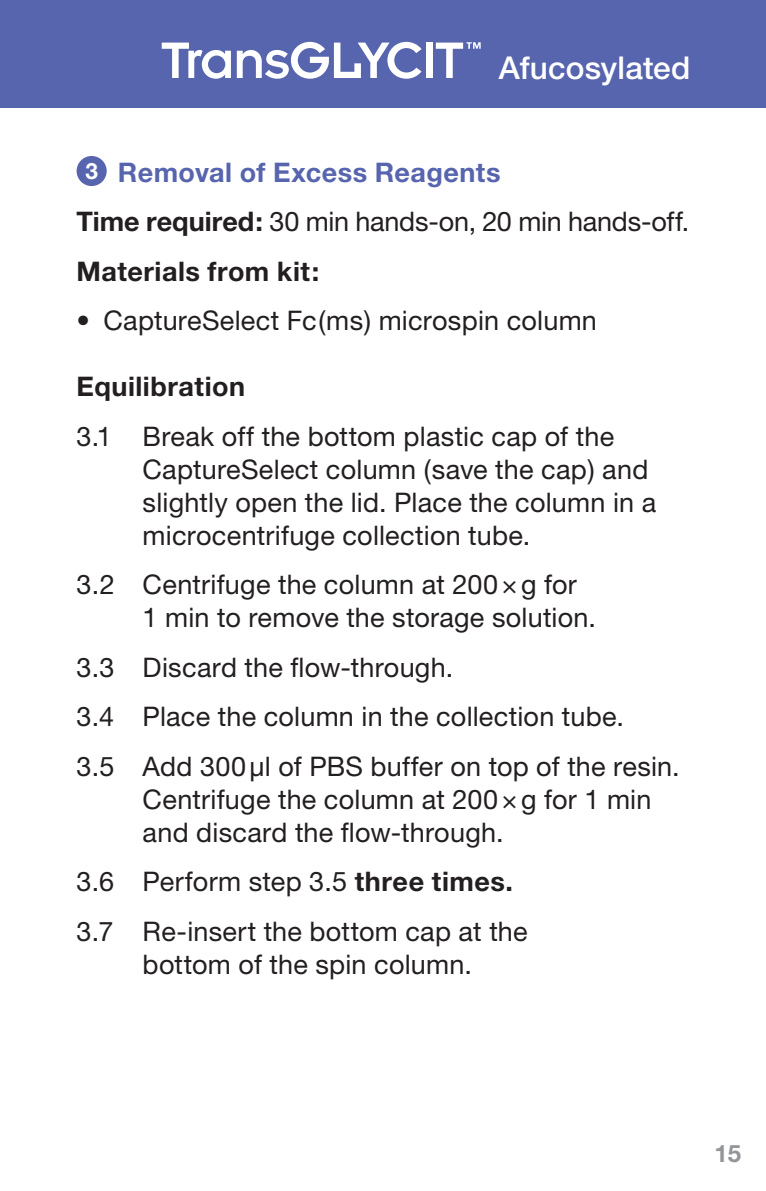
<style>
.page{position:relative;width:766px;height:1191px;background:#fff}
.page>*{position:absolute;margin:0;border:0;box-sizing:border-box;transform-origin:0 0}
.t1{font:500 31.5px "Helvetica Neue";letter-spacing:.005em;color:#fff}
.ol_glyclick_ul{font:27px/33px "Helvetica Neue";letter-spacing:.01em;color:#231f20}
.ol_glyclick_ul-2{font:27px "Helvetica Neue";letter-spacing:-.01em;color:#231f20}
.ul{font:27px "Helvetica Neue";letter-spacing:.01em;color:#231f20}
.t2{font:700 27px "Helvetica Neue";letter-spacing:.02em;color:#231f20}
.ol{font:700 27px "Helvetica Neue";letter-spacing:.015em;color:#5764ae}
.t3{font:700 24px "Helvetica Neue";color:#939598}
.t4{font:700 22.5px "Helvetica Neue";color:#fff}
.s1{font-weight:700}
</style>
<div class="page">
<div style="left:0;top:0;width:765px;height:108px;background:#5764ae"></div>
<div style="left:77px;top:156px;width:30px;height:30px;background:#5764ae;border-radius:50%"></div>
<svg style="left:162px;top:43px;width:69px;height:36px"></svg>
<svg style="left:237px;top:42px;width:184px;height:37px"></svg>
<div style="left:426px;top:43px;width:6px;height:35px;background:#fff"></div>
<svg style="left:435px;top:42px;width:45px;height:36px"></svg>
<p class="t1" style="left:498px;top:49px;width:193px">Afucosylated</p>
<p class="t4" style="left:85px;top:157px;width:14px">3</p>
<p class="ol" style="left:118px;top:155px;width:384px">Removal of Excess Reagents</p>
<p class="ol_glyclick_ul-2" style="left:77px;top:205px;width:614px"><span class="s1">Time required:</span> 30 min hands-on, 20 min hands-off.</p>
<p class="t2" style="left:77px;top:254px;width:244px">Materials from kit:</p>
<p class="ul" style="left:77px;top:304px;width:521px">• CaptureSelect Fc(ms) microspin column</p>
<p class="t2" style="left:77px;top:370px;width:170px">Equilibration</p>
<p class="ol_glyclick_ul" style="left:143px;top:419px;width:515px;text-indent:-66px">3.1 Break off the bottom plastic cap of the CaptureSelect column (save the cap) and slightly open the lid. Place the column in a microcentrifuge collection tube.</p>
<p class="ol_glyclick_ul" style="left:143px;top:568px;width:455px;text-indent:-66px">3.2 Centrifuge the column at 200×g for<br>1 min to remove the storage solution.</p>
<p class="ol_glyclick_ul" style="left:77px;top:650px;width:378px">3.3 Discard the flow-through.</p>
<p class="ol_glyclick_ul" style="left:77px;top:700px;width:549px">3.4 Place the column in the collection tube.</p>
<p class="ol_glyclick_ul" style="left:143px;top:749px;width:538px;text-indent:-66px">3.5 Add 300μl of PBS buffer on top of the resin.<br>Centrifuge the column at 200×g for 1 min and discard the flow-through.</p>
<p class="ol_glyclick_ul" style="left:77px;top:865px;width:438px">3.6 Perform step 3.5 <span class="s1">three times.</span></p>
<p class="ol_glyclick_ul" style="left:77px;top:914px;width:452px;text-align:center">3.7 Re-insert the bottom cap at the bottom of the spin column.</p>
<p class="t3" style="left:714px;top:1138px;width:28px">15</p>
</div>
